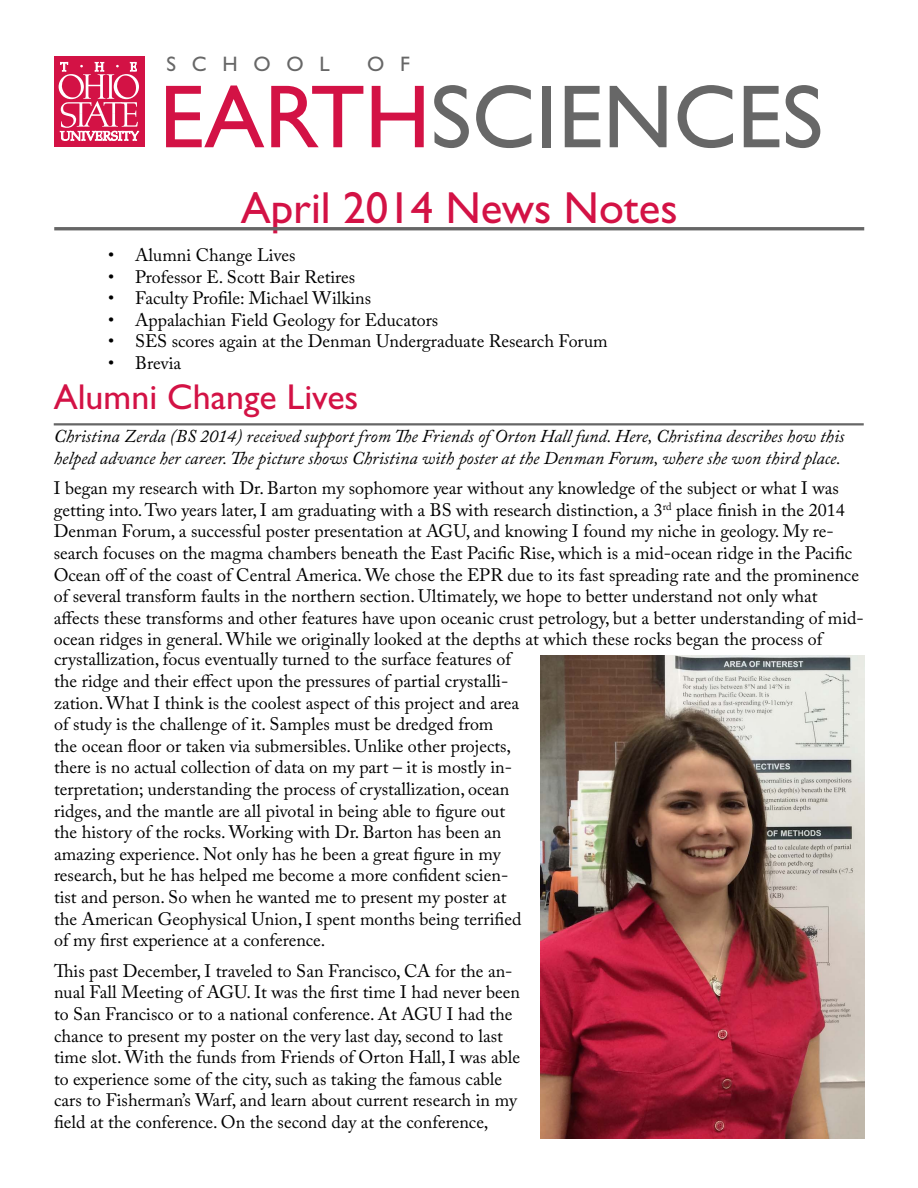
<style>
.page{position:relative;width:918px;height:1188px;background:#fff}
.page>*{position:absolute;margin:0;border:0;box-sizing:border-box;transform-origin:0 0}
.t1{font:90px "Gill Sans Std";color:#676767}
.t2{font:45px "Gill Sans Std";color:#d31245}
.t3{font:36px "Gill Sans Std";color:#d31245}
.t4{font:21px "Gill Sans Std";letter-spacing:.75em;color:#676767}
.t5{font:18px/21.6px "Adobe Caslon Pro";color:#000}
.t6{font:italic 18px/21.6px "Adobe Caslon Pro";color:#000}
.s1{color:#d31245}
</style>
<div class="page">
<hr style="left:54px;top:227px;width:810px;height:3px;background:#666">
<hr style="left:54px;top:423px;width:810px;height:2px;background:#666">
<img style="left:540px;top:656px;width:324px;height:483px">
<div style="left:54px;top:56px;width:91px;height:91px;background:#d31245"></div>
<svg style="left:59px;top:62px;width:80px;height:79px"></svg>
<p class="t4" style="left:166px;top:51px;width:165px">SCHOOL</p>
<p class="t4" style="left:367px;top:51px;width:44px">O F</p>
<h1 class="t1" style="left:159px;top:65px;width:665px"><span class="s1">EARTH</span>SCIENCES</h1>
<h2 class="t2" style="left:241px;top:182px;width:439px">April 2014 News Notes</h2>
<p class="t5" style="left:108px;top:244px;width:189px">• Alumni Change Lives</p>
<p class="t5" style="left:108px;top:266px;width:249px">• Professor E. Scott Bair Retires</p>
<p class="t5" style="left:108px;top:287px;width:264px">• Faculty Profile: Michael Wilkins</p>
<p class="t5" style="left:108px;top:309px;width:332px">• Appalachian Field Geology for Educators</p>
<p class="t5" style="left:108px;top:330px;width:501px">• SES scores again at the Denman Undergraduate Research Forum</p>
<p class="t5" style="left:108px;top:352px;width:74px">• Brevia</p>
<h3 class="t3" style="left:54px;top:376px;width:306px">Alumni Change Lives</h3>
<p class="t6" style="left:54px;top:425px;width:792px">Christina Zerda (BS 2014) received support from The Friends of Orton Hall fund. Here, Christina describes how this helped advance her career. The picture shows Christina with poster at the Denman Forum, where she won third place.</p>
<p class="t5" style="left:54px;top:477px;width:812px">I began my research with Dr. Barton my sophomore year without any knowledge of the subject or what I was getting into.Two years later, I am graduating with a BS with research distinction, a 3<sup>rd</sup> place finish in the 2014<br>Denman Forum, a successful poster presentation at AGU, and knowing I found my niche in geology. My re&shy;search focuses on the magma chambers beneath the East Pacific Rise, which is a mid-ocean ridge in the Pacific Ocean off of the coast of Central America. We chose the EPR due to its fast spreading rate and the prominence of several transform faults in the northern section. Ultimately, we hope to better understand not only what affects these transforms and other features have upon oceanic crust petrology, but a better understanding of mid&shy;ocean ridges in general. While we originally looked at the depths at which these rocks began the process of crystallization, focus eventually turned to the surface features of<br>the ridge and their effect upon the pressures of partial crystalli-<br>zation. What I think is the coolest aspect of this project and area<br>of study is the challenge of it. Samples must be dredged from<br>the ocean floor or taken via submersibles. Unlike other projects,<br>there is no actual collection of data on my part – it is mostly in-<br>terpretation; understanding the process of crystallization, ocean<br>ridges, and the mantle are all pivotal in being able to figure out<br>the history of the rocks. Working with Dr. Barton has been an<br>amazing experience. Not only has he been a great figure in my<br>research, but he has helped me become a more confident scien-<br>tist and person. So when he wanted me to present my poster at<br>the American Geophysical Union, I spent months being terrified<br>of my first experience at a conference.</p>
<p class="t5" style="left:54px;top:960px;width:468px">This past December, I traveled to San Francisco, CA for the an&shy;nual Fall Meeting of AGU. It was the first time I had never been to San Francisco or to a national conference. At AGU I had the chance to present my poster on the very last day, second to last time slot. With the funds from Friends of Orton Hall, I was able to experience some of the city, such as taking the famous cable cars to Fisherman’s Warf, and learn about current research in my field at the conference. On the second day at the conference,</p>
</div>
